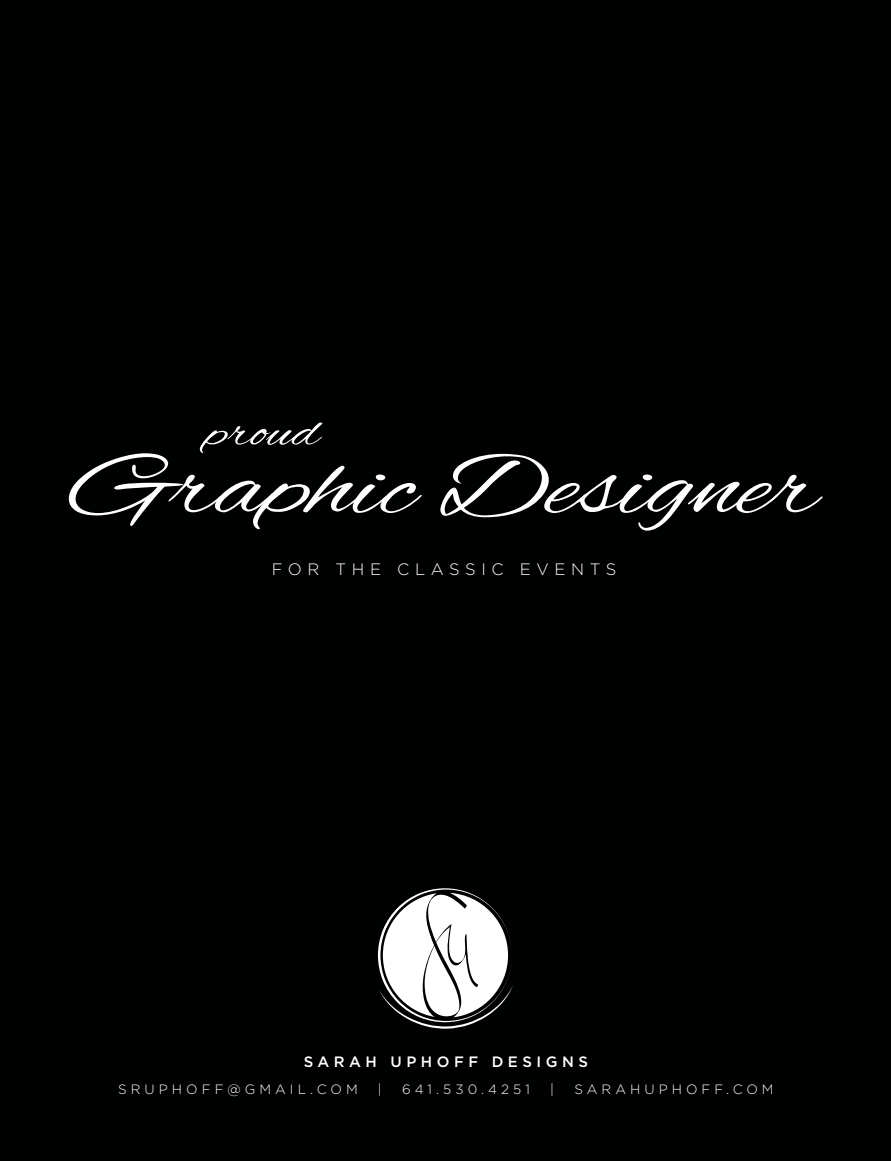
<style>
.page{position:relative;width:891px;height:1161px;background:#000101}
.page>*{position:absolute;margin:0;border:0;box-sizing:border-box;transform-origin:0 0}
.t1{font:91.5px "Alex Brush";color:#fff;scale:1.3 1}
.t2{font:45px "Alex Brush";color:#fff;scale:1.3 1}
.t3{font:300 16.5px "Gotham HTF";letter-spacing:.34em;color:#fff}
.t4{font:500 15px "Gotham HTF";letter-spacing:.3em;color:#fff}
.t5{font:300 13.5px "Gotham HTF";letter-spacing:.3em;color:#fff}
</style>
<div class="page">
<svg style="left:378px;top:888px;width:135px;height:141px"></svg>
<h2 class="t2" style="left:206px;top:407px;width:89px">proud</h2>
<h1 class="t1" style="left:71px;top:436px;width:576px">Graphic Designer</h1>
<p class="t3" style="left:272px;top:560px;width:346px">FOR THE CLASSIC EVENTS</p>
<p class="t4" style="left:304px;top:1053px;width:286px">SARAH UPHOFF DESIGNS</p>
<p class="t5" style="left:118px;top:1081px;width:241px">SRUPHOFF@GMAIL.COM</p>
<p class="t5" style="left:378px;top:1081px;width:5px">|</p>
<p class="t5" style="left:402px;top:1081px;width:129px">641.530.4251</p>
<p class="t5" style="left:550px;top:1081px;width:5px">|</p>
<p class="t5" style="left:574px;top:1081px;width:201px">SARAHUPHOFF.COM</p>
</div>
